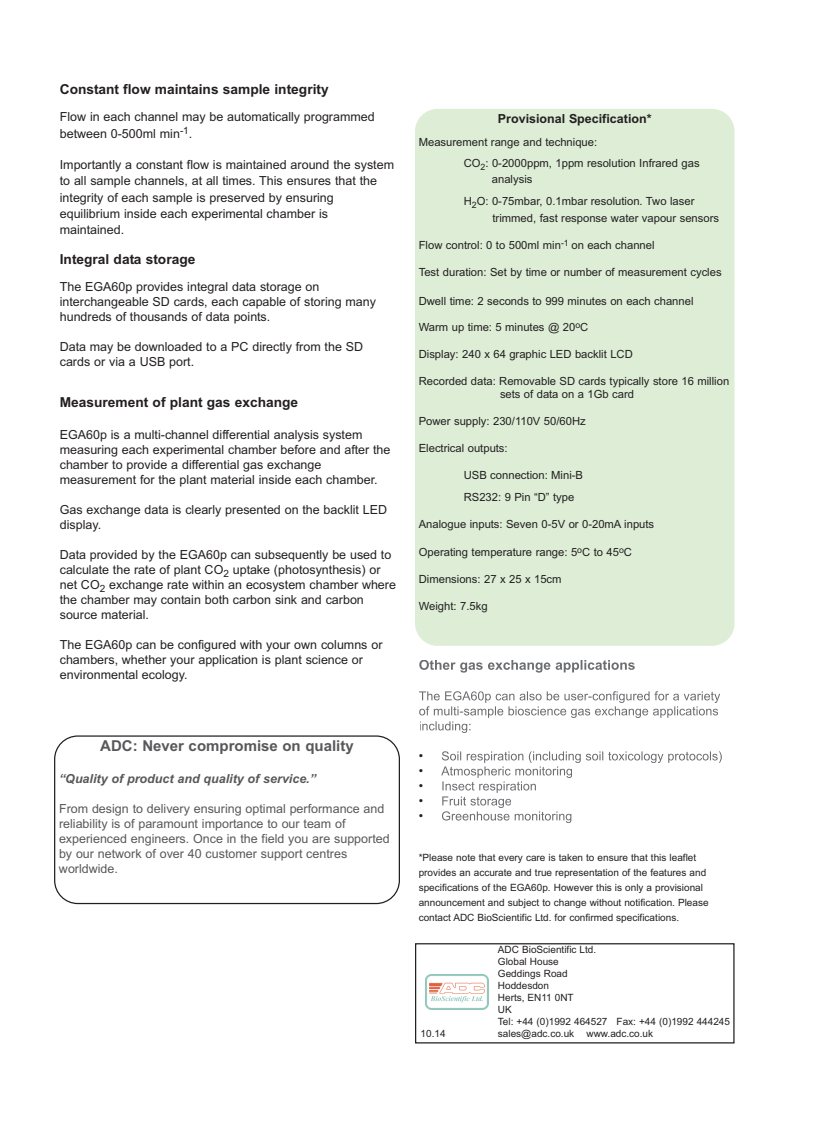
<style>
.page{position:relative;width:815px;height:1124px;background:#fff}
.page>*{position:absolute;margin:0;border:0;box-sizing:border-box;transform-origin:0 0}
.t1{font:700 15px "Arial";color:#57585a}
.t2{font:700 13.75px "Arial";color:#231f20}
.t3{font:12.5px/15px "Arial";color:#231f20}
.t4{font:12.5px/15px "Arial";color:#57585a}
.t5{font:italic 700 12.5px "Arial";color:#57585a}
.t6{font:700 12.5px "Arial";color:#231f20}
.t7{font:11.25px/21.8px "Arial";color:#231f20}
.t8{font:10px/12px "Arial";color:#231f20}
</style>
<div class="page">
<div style="left:415px;top:109px;width:320px;height:536px;background:#ddedd6;border-radius:22px"></div>
<div style="left:415px;top:943px;width:320px;height:100px;border:1px solid #231f20"></div>
<img style="left:425px;top:974px;width:63px;height:34px">
<svg style="left:54px;top:735px;width:346px;height:169px"></svg>
<svg style="left:419px;top:660px;width:76px;height:12px"></svg>
<svg style="left:419px;top:691px;width:89px;height:24px"></svg>
<svg style="left:420px;top:721px;width:50px;height:11px"></svg>
<svg style="left:442px;top:751px;width:62px;height:11px"></svg>
<svg style="left:441px;top:766px;width:69px;height:11px"></svg>
<svg style="left:442px;top:781px;width:60px;height:11px"></svg>
<svg style="left:442px;top:796px;width:55px;height:9px"></svg>
<svg style="left:442px;top:811px;width:61px;height:9px"></svg>
<div style="left:401px;top:1108px;width:13px;height:13px;border:1px solid #fff;border-radius:50%"></div>
<p class="t2" style="left:60px;top:81px;width:270px">Constant flow maintains sample integrity</p>
<p class="t3" style="left:60px;top:109px;width:317px;line-height:16.5px">Flow in each channel may be automatically programmed between 0-500ml min<sup>-1</sup>.</p>
<p class="t3" style="left:60px;top:156px;width:336px;line-height:16.2px">Importantly a constant flow is maintained around the system to all sample channels, at all times. This ensures that the integrity of each sample is preserved by ensuring equilibrium inside each experimental chamber is maintained.</p>
<p class="t2" style="left:60px;top:251px;width:137px">Integral data storage</p>
<p class="t3" style="left:60px;top:279px;width:318px">The EGA60p provides integral data storage on interchangeable SD cards, each capable of storing many hundreds of thousands of data points.</p>
<p class="t3" style="left:60px;top:338px;width:305px;line-height:15.9px">Data may be downloaded to a PC directly from the SD cards or via a USB port.</p>
<p class="t2" style="left:60px;top:394px;width:240px">Measurement of plant gas exchange</p>
<p class="t3" style="left:60px;top:427px;width:332px">EGA60p is a multi-channel differential analysis system measuring each experimental chamber before and after the chamber to provide a differential gas exchange measurement for the plant material inside each chamber.</p>
<p class="t3" style="left:60px;top:502px;width:329px">Gas exchange data is clearly presented on the backlit LED display.</p>
<p class="t3" style="left:60px;top:547px;width:338px">Data provided by the EGA60p can subsequently be used to calculate the rate of plant CO<sub>2</sub> uptake (photosynthesis) or net CO<sub>2</sub> exchange rate within an ecosystem chamber where the chamber may contain both carbon sink and carbon source material.</p>
<p class="t3" style="left:60px;top:637px;width:324px">The EGA60p can be configured with your own columns or chambers, whether your application is plant science or environmental ecology.</p>
<p class="t6" style="left:498px;top:111px;width:155px">Provisional Specification*</p>
<p class="t7" style="left:464px;top:132px;width:237px;line-height:20.9px;text-indent:-45px">Measurement range and technique:<br>CO<sub>2</sub>: 0-2000ppm, 1ppm resolution Infrared gas</p>
<p class="t7" style="left:464px;top:168px;width:232px;text-indent:28px">analysis<br>H<sub>2</sub>O: 0-75mbar, 0.1mbar resolution. Two laser</p>
<p class="t7" style="left:492px;top:207px;width:228px">trimmed, fast response water vapour sensors</p>
<p class="t7" style="left:419px;top:234px;width:237px">Flow control: 0 to 500ml min<sup>-1</sup> on each channel</p>
<p class="t7" style="left:419px;top:261px;width:304px">Test duration: Set by time or number of measurement cycles</p>
<p class="t7" style="left:419px;top:290px;width:276px">Dwell time: 2 seconds to 999 minutes on each channel</p>
<p class="t7" style="left:419px;top:316px;width:171px">Warm up time: 5 minutes @ 20<sup>o</sup>C</p>
<p class="t7" style="left:419px;top:343px;width:216px">Display: 240 x 64 graphic LED backlit LCD</p>
<p class="t7" style="left:500px;top:374px;width:231px;line-height:13.5px;text-indent:-81px">Recorded data: Removable SD cards typically store 16 million sets of data on a 1Gb card</p>
<p class="t7" style="left:419px;top:410px;width:169px">Power supply: 230/110V 50/60Hz</p>
<p class="t7" style="left:419px;top:437px;width:90px">Electrical outputs:</p>
<p class="t7" style="left:464px;top:464px;width:121px">USB connection: Mini-B<br>RS232: 9 Pin “D” type</p>
<p class="t7" style="left:419px;top:513px;width:237px">Analogue inputs: Seven 0-5V or 0-20mA inputs</p>
<p class="t7" style="left:419px;top:541px;width:215px">Operating temperature range: 5<sup>o</sup>C to 45<sup>o</sup>C</p>
<p class="t7" style="left:419px;top:568px;width:144px">Dimensions: 27 x 25 x 15cm</p>
<p class="t7" style="left:419px;top:595px;width:70px">Weight: 7.5kg</p>
<p class="t1" style="left:100px;top:737px;width:255px">ADC: Never compromise on quality</p>
<p class="t5" style="left:59px;top:770px;width:258px">“Quality of product and quality of service.”</p>
<p class="t4" style="left:59px;top:800px;width:332px">From design to delivery ensuring optimal performance and reliability is of paramount importance to our team of experienced engineers. Once in the field you are supported by our network of over 40 customer support centres worldwide.</p>
<p class="t3" style="left:419px;top:748px;width:6px;text-align:justify">• • • • •</p>
<p class="t8" style="left:419px;top:849px;width:291px;line-height:15px">*Please note that every care is taken to ensure that this leaflet provides an accurate and true representation of the features and specifications of the EGA60p. However this is only a provisional announcement and subject to change without notification. Please contact ADC BioScientific Ltd. for confirmed specifications.</p>
<p class="t8" style="left:498px;top:943px;width:234px">ADC BioScientific Ltd.<br>Global House<br>Geddings Road<br>Hoddesdon<br>Herts, EN11 0NT<br>UK<br>Tel: +44 (0)1992 464527 Fax: +44 (0)1992 444245 sales@adc.co.uk www.adc.co.uk</p>
<p class="t8" style="left:421px;top:1027px;width:27px">10.14</p>
</div>
